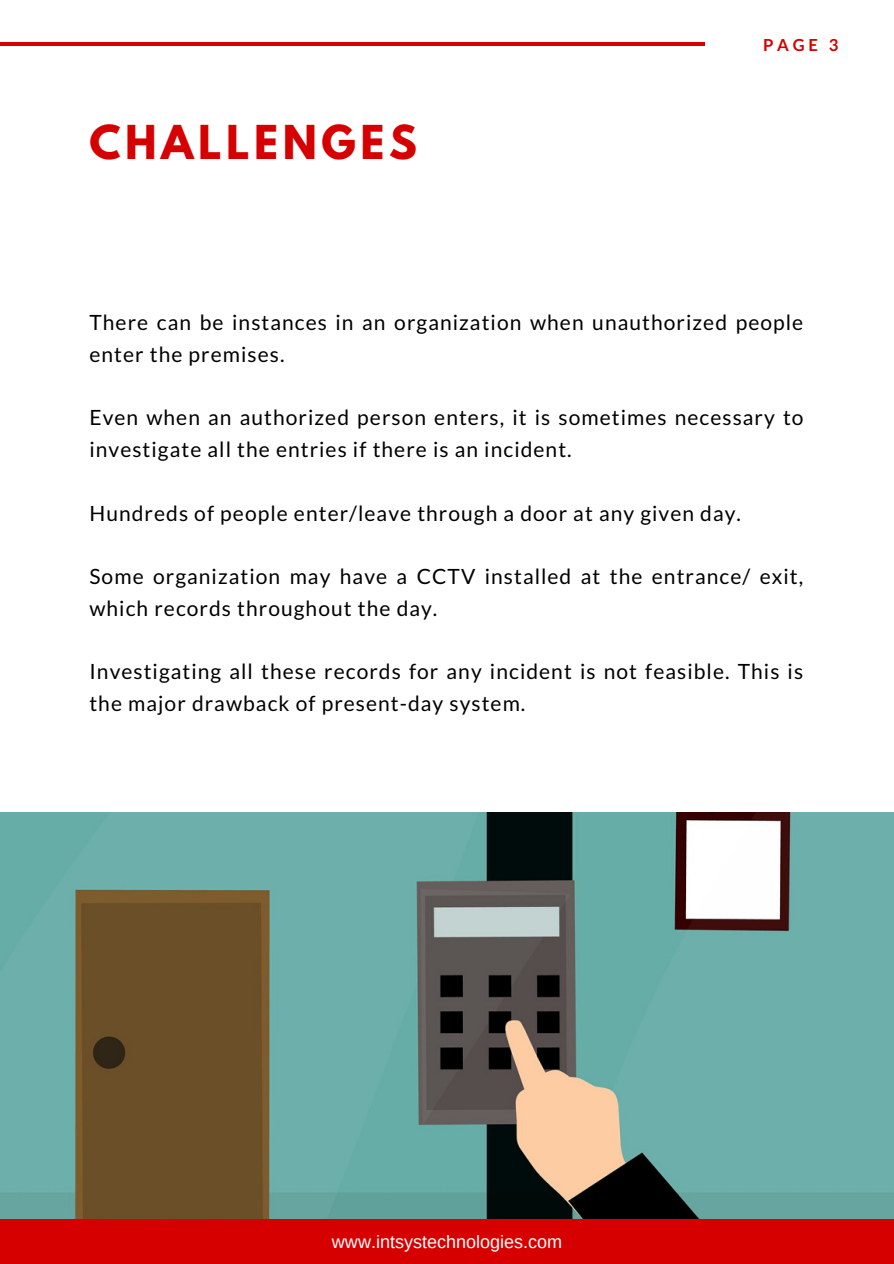
<style>
.page{position:relative;width:894px;height:1264px;background:#fff}
.page>*{position:absolute;margin:0;border:0;box-sizing:border-box;transform-origin:0 0}
.t1{font:700 41.4px "League Spartan";letter-spacing:.11em;color:#d60000}
.t2{font:21px/31.7px "Lato";letter-spacing:.05em;color:#000}
.t3{font:18px "Arimo";color:#fff}
.t4{font:700 16.5px "Lato";color:#d60000}
</style>
<div class="page">
<hr style="left:0;top:42px;width:704px;height:3px;background:#d60000">
<img style="left:0;top:812px;width:893px;height:407px">
<div style="left:0;top:1219px;width:893px;height:44px;background:#d60000"></div>
<h1 class="t1" style="left:89px;top:122px;width:329px">CHALLENGES</h1>
<p class="t4" style="left:762px;top:35px;width:77px">PAGE 3</p>
<p class="t2" style="left:89px;top:306px;width:715px">There can be instances in an organization when unauthorized people enter the premises.</p>
<p class="t2" style="left:89px;top:401px;width:715px">Even when an authorized person enters, it is sometimes necessary to investigate all the entries if there is an incident.</p>
<p class="t2" style="left:89px;top:496px;width:653px">Hundreds of people enter/leave through a door at any given day.</p>
<p class="t2" style="left:89px;top:560px;width:715px">Some organization may have a CCTV installed at the entrance/ exit, which records throughout the day.</p>
<p class="t2" style="left:89px;top:655px;width:715px">Investigating all these records for any incident is not feasible. This is the major drawback of present-day system.</p>
<p class="t3" style="left:332px;top:1232px;width:232px">www.intsystechnologies.com</p>
</div>
